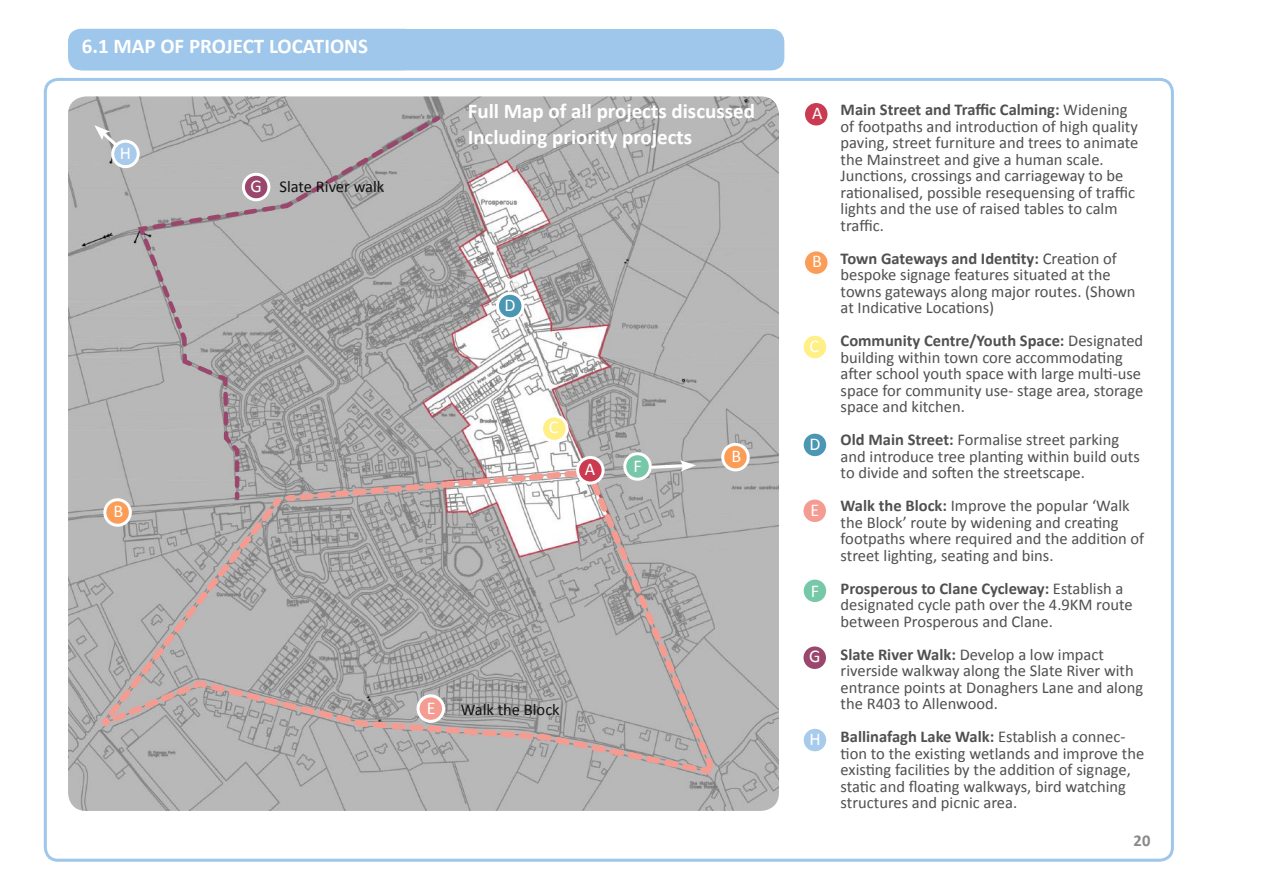
<style>
.page{position:relative;width:1263px;height:893px;background:#fff}
.page>*{position:absolute;margin:0;border:0;box-sizing:border-box;transform-origin:0 0}
.t1{font:700 21px/25.2px "Calibri";color:#fff}
.t2{font:18px "Calibri";color:#fff}
.t3{font:16.5px/16.5px "Calibri";color:#504f51}
.t4{font:16.5px "Calibri";color:#111213}
.t5{font:700 16.5px "Calibri";color:#898989}
.s1{font-size:18px;color:#fff}
.s2{font-weight:700}
</style>
<div class="page">
<img style="left:68px;top:96px;width:711px;height:715px">
<svg style="left:135px;top:112px;width:309px;height:346px;background:#adacad"></svg>
<div style="left:803px;top:102px;width:26px;height:25px;background:#ca3b52;border-radius:50%"></div>
<div style="left:802px;top:100px;width:28px;height:28px;border:3px solid #fff;border-radius:50%"></div>
<div style="left:803px;top:250px;width:26px;height:25px;background:#fb9c57;border-radius:50%"></div>
<div style="left:802px;top:248px;width:28px;height:29px;border:3px solid #fff;border-radius:50%"></div>
<div style="left:802px;top:334px;width:26px;height:26px;background:#ffef85;border-radius:50%"></div>
<div style="left:801px;top:333px;width:28px;height:28px;border:3px solid #fff;border-radius:50%"></div>
<div style="left:802px;top:432px;width:26px;height:26px;background:#4a96b3;border-radius:50%"></div>
<div style="left:801px;top:431px;width:28px;height:28px;border:3px solid #fff;border-radius:50%"></div>
<div style="left:802px;top:498px;width:25px;height:26px;background:#f59c92;border-radius:50%"></div>
<div style="left:800px;top:497px;width:29px;height:28px;border:3px solid #fff;border-radius:50%"></div>
<div style="left:802px;top:578px;width:26px;height:26px;background:#76c8a9;border-radius:50%"></div>
<div style="left:801px;top:577px;width:28px;height:28px;border:3px solid #fff;border-radius:50%"></div>
<div style="left:802px;top:645px;width:25px;height:25px;background:#9b476d;border-radius:50%"></div>
<div style="left:800px;top:643px;width:29px;height:29px;border:3px solid #fff;border-radius:50%"></div>
<div style="left:802px;top:727px;width:26px;height:26px;background:#a8cbec;border-radius:50%"></div>
<div style="left:801px;top:726px;width:28px;height:28px;border:3px solid #fff;border-radius:50%"></div>
<div style="left:723px;top:444px;width:25px;height:26px;background:#fb9c57;border-radius:50%"></div>
<div style="left:721px;top:443px;width:29px;height:28px;border:3px solid #fff;border-radius:50%"></div>
<div style="left:542px;top:416px;width:25px;height:25px;background:#ffef85;border-radius:50%"></div>
<div style="left:540px;top:414px;width:28px;height:29px;border:3px solid #fff;border-radius:50%"></div>
<div style="left:497px;top:293px;width:26px;height:26px;background:#4a96b3;border-radius:50%"></div>
<div style="left:496px;top:292px;width:28px;height:28px;border:3px solid #fff;border-radius:50%"></div>
<div style="left:113px;top:141px;width:25px;height:26px;background:#a8cbec;border-radius:50%"></div>
<div style="left:111px;top:140px;width:29px;height:28px;border:3px solid #fff;border-radius:50%"></div>
<svg style="left:94px;top:125px;width:28px;height:25px"></svg>
<svg style="left:625px;top:454px;width:25px;height:25px"></svg>
<div style="left:623px;top:452px;width:29px;height:29px;border:3px solid #fff;border-radius:50%"></div>
<svg style="left:100px;top:458px;width:613px;height:8px;background:#b6b8b7"></svg>
<svg style="left:85px;top:466px;width:632px;height:312px;background:#b2aeae"></svg>
<div style="left:578px;top:457px;width:25px;height:26px;background:#ca3b52;border-radius:50%"></div>
<div style="left:576px;top:456px;width:29px;height:28px;border:3px solid #fff;border-radius:50%"></div>
<div style="left:418px;top:696px;width:25px;height:25px;background:#f59c92;border-radius:50%"></div>
<div style="left:417px;top:694px;width:28px;height:29px;border:3px solid #fff;border-radius:50%"></div>
<div style="left:243px;top:174px;width:26px;height:26px;background:#9b476d;border-radius:50%"></div>
<div style="left:242px;top:173px;width:28px;height:28px;border:3px solid #fff;border-radius:50%"></div>
<div style="left:70px;top:29px;width:714px;height:41px;background:#9fc7eb;border-radius:13px"></div>
<p class="t1" style="left:82px;top:34px;width:288px">6.1 MAP OF PROJECT LOCATIONS</p>
<p class="t2" style="left:120px;top:142px;width:13px">H</p>
<p class="t2" style="left:251px;top:174px;width:13px">G</p>
<p class="t4" style="left:279px;top:176px;width:106px">Slate River walk</p>
<p class="t2" style="left:113px;top:500px;width:11px">B</p>
<p class="t1" style="left:468px;top:99px;width:289px">Full Map of all projects discussed<br>Including priority projects</p>
<p class="t2" style="left:505px;top:293px;width:13px">D</p>
<p class="t2" style="left:549px;top:416px;width:11px">C</p>
<p class="t2" style="left:585px;top:458px;width:12px">A</p>
<p class="t2" style="left:633px;top:455px;width:10px">F</p>
<p class="t2" style="left:731px;top:444px;width:11px">B</p>
<p class="t2" style="left:427px;top:697px;width:10px">E</p>
<p class="t4" style="left:461px;top:699px;width:101px">Walk the Block</p>
<p class="t3" style="left:841px;top:101px;width:299px;text-indent:-28px"><span class="s1">A</span> <span class="s2">Main Street and Traffic Calming:</span> Widening of footpaths and introduction of high quality paving, street furniture and trees to animate the Mainstreet and give a human scale.<br>Junctions, crossings and carriageway to be rationalised, possible resequensing of traffic lights and the use of raised tables to calm traffic.</p>
<p class="t3" style="left:841px;top:250px;width:296px"><span class="s2">Town Gateways and Identity:</span> Creation of bespoke signage features situated at the towns gateways along major routes. (Shown at Indicative Locations)</p>
<p class="t3" style="left:841px;top:332px;width:304px"><span class="s2">Community Centre/Youth Space:</span> Designated building within town core accommodating after school youth space with large multi-use space for community use- stage area, storage space and kitchen.</p>
<p class="t3" style="left:841px;top:431px;width:301px"><span class="s2">Old Main Street:</span> Formalise street parking and introduce tree planting within build outs to divide and soften the streetscape.</p>
<p class="t3" style="left:841px;top:497px;width:305px"><span class="s2">Walk the Block:</span> Improve the popular ‘Walk the Block’ route by widening and creating footpaths where required and the addition of street lighting, seating and bins.</p>
<p class="t3" style="left:841px;top:580px;width:294px"><span class="s2">Prosperous to Clane Cycleway:</span> Establish a designated cycle path over the 4.9KM route between Prosperous and Clane.</p>
<p class="t3" style="left:841px;top:646px;width:304px"><span class="s2">Slate River Walk:</span> Develop a low impact riverside walkway along the Slate River with entrance points at Donaghers Lane and along the R403 to Allenwood.</p>
<p class="t3" style="left:841px;top:728px;width:305px"><span class="s2">Ballinafagh Lake Walk:</span> Establish a connec&shy;tion to the existing wetlands and improve the existing facilities by the addition of signage, static and floating walkways, bird watching structures and picnic area.</p>
<p class="t2" style="left:812px;top:250px;width:11px">B</p>
<p class="t2" style="left:809px;top:334px;width:11px">C</p>
<p class="t2" style="left:809px;top:432px;width:13px">D</p>
<p class="t2" style="left:811px;top:499px;width:10px">E</p>
<p class="t2" style="left:811px;top:579px;width:10px">F</p>
<p class="t2" style="left:809px;top:645px;width:13px">G</p>
<p class="t2" style="left:809px;top:728px;width:13px">H</p>
<p class="t5" style="left:1133px;top:830px;width:18px">20</p>
</div>
